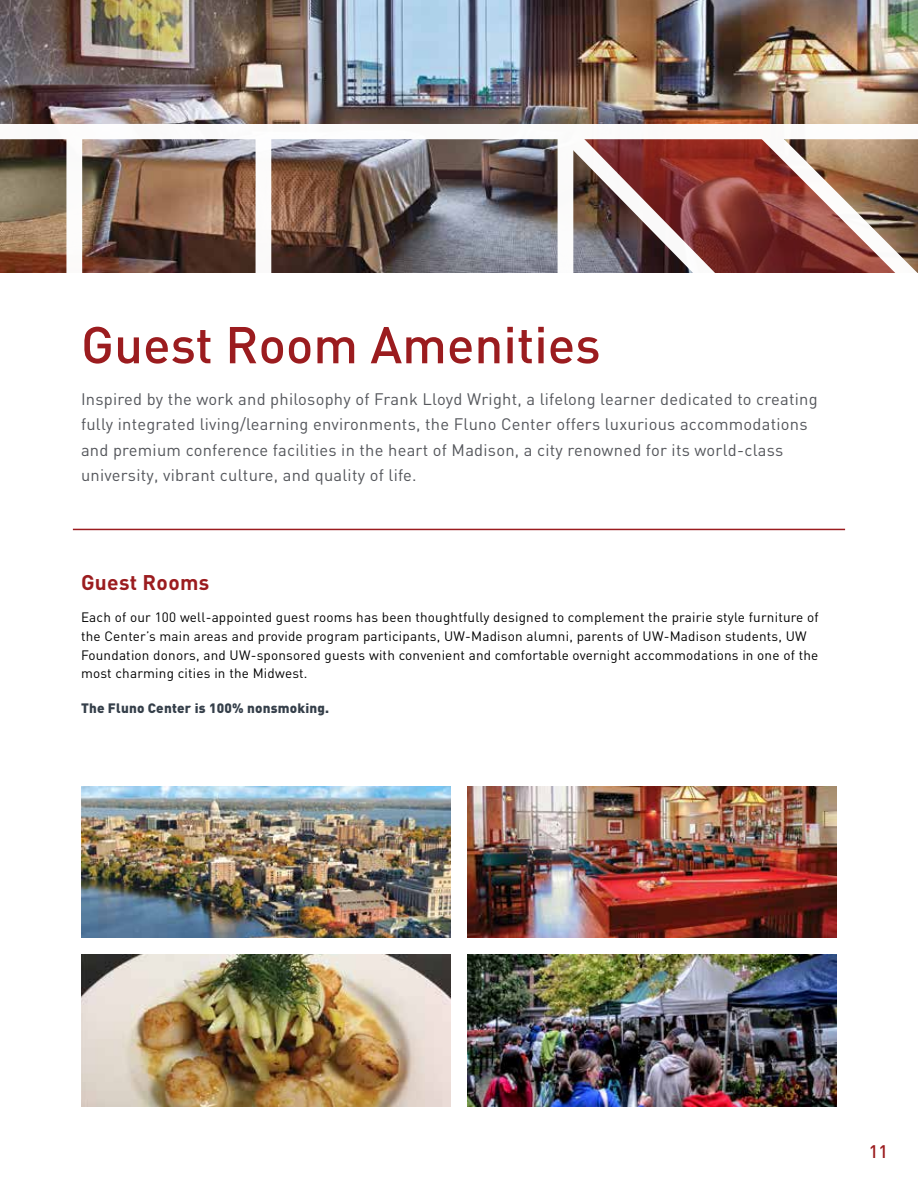
<style>
.page{position:relative;width:918px;height:1188px;background:#fff}
.page>*{position:absolute;margin:0;border:0;box-sizing:border-box;transform-origin:0 0}
.t1{font:500 51px "DIN";color:#9b1c1f}
.t2{font:700 21px "DIN";letter-spacing:.015em;color:#9b1c1f}
.t3{font:500 18px "DIN";color:#9b1c1f}
.t4{font:16.5px/25.5px "DIN";letter-spacing:.015em;color:#54565b}
.t5{font:13.5px/18.8px "DIN";letter-spacing:.015em;color:#000}
.t6{font:900 13.5px "DIN";letter-spacing:.015em;color:#353f4a}
</style>
<div class="page">
<img style="left:0;top:0;width:918px;height:272px">
<div style="left:0;top:124px;width:918px;height:15px;background:#fff"></div>
<div style="left:66px;top:124px;width:16px;height:148px;background:#fff"></div>
<div style="left:256px;top:131px;width:15px;height:141px;background:#fff"></div>
<img style="left:543px;top:139px;width:375px;height:133px">
<hr style="left:73px;top:529px;width:772px;height:1px;background:#9b1c1f">
<img style="left:81px;top:787px;width:370px;height:151px">
<img style="left:467px;top:955px;width:370px;height:151px">
<img style="left:467px;top:787px;width:370px;height:151px">
<img style="left:81px;top:955px;width:370px;height:151px">
<h1 class="t1" style="left:81px;top:312px;width:521px">Guest Room Amenities</h1>
<p class="t4" style="left:81px;top:386px;width:738px">Inspired by the work and philosophy of Frank Lloyd Wright, a lifelong learner dedicated to creating fully integrated living/learning environments, the Fluno Center offers luxurious accommodations and premium conference facilities in the heart of Madison, a city renowned for its world-class university, vibrant culture, and quality of life.</p>
<h2 class="t2" style="left:81px;top:569px;width:130px">Guest Rooms</h2>
<p class="t5" style="left:81px;top:608px;width:739px">Each of our 100 well-appointed guest rooms has been thoughtfully designed to complement the prairie style furniture of the Center’s main areas and provide program participants, UW-Madison alumni, parents of UW-Madison students, UW Foundation donors, and UW-sponsored guests with convenient and comfortable overnight accommodations in one of the most charming cities in the Midwest.</p>
<p class="t6" style="left:81px;top:699px;width:250px">The Fluno Center is 100% nonsmoking.</p>
<h3 class="t3" style="left:869px;top:1140px;width:21px">11</h3>
</div>
